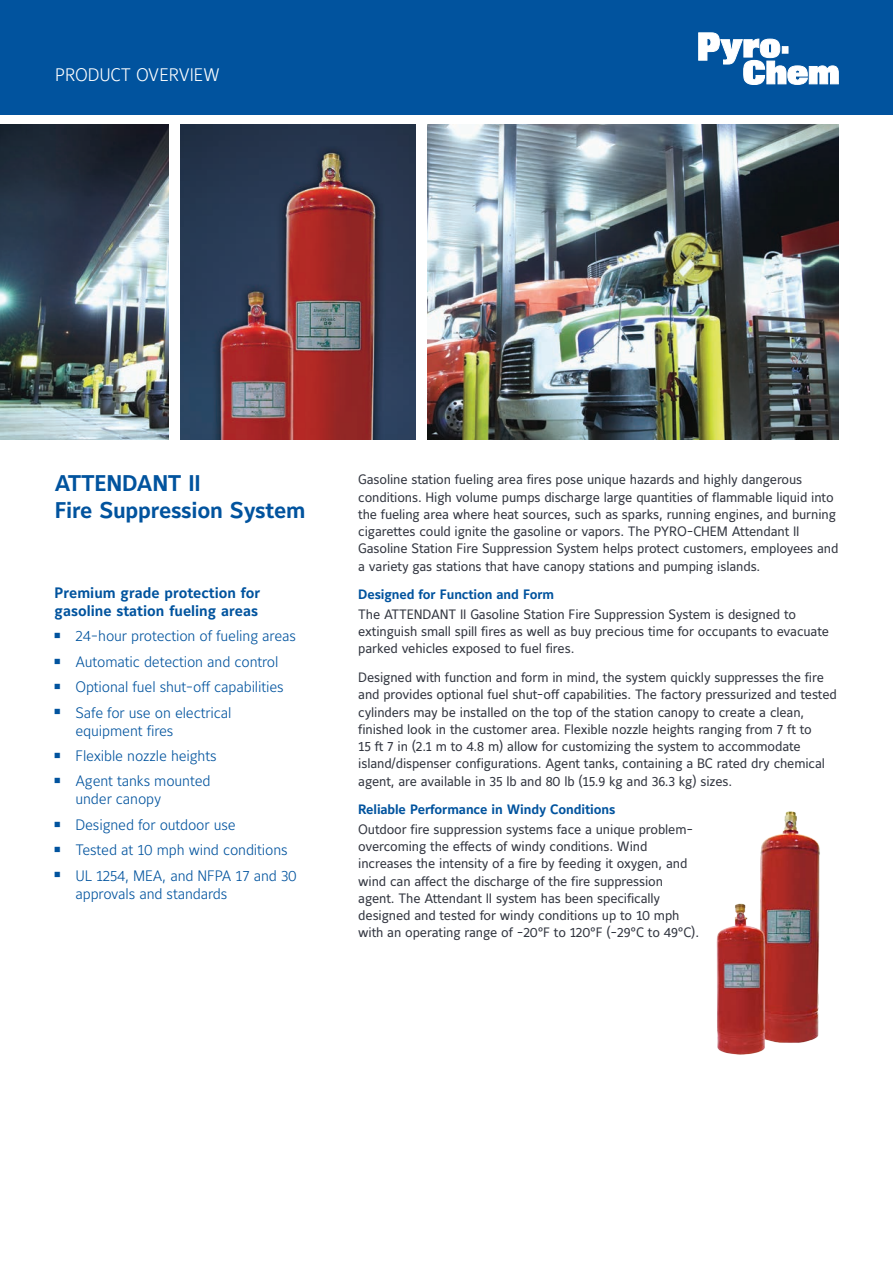
<style>
.page{position:relative;width:893px;height:1263px;background:#fff}
.page>*{position:absolute;margin:0;border:0;box-sizing:border-box;transform-origin:0 0}
.Main_title{font:700 22.5px/27px "Maurea Jci Lf ML";letter-spacing:-.01em;color:#01539e}
.Product_Overview_Hea{font:300 18px "Maurea Jci Lf ML";letter-spacing:-.01em;color:#fff}
.Callout_bullets{font:300 15px/18px "Maurea Jci Lf ML";letter-spacing:-.01em;color:#01539e}
.Callout_bullets-2{font:700 15px/18px "Maurea Jci Lf ML";color:#01539e}
.Body_copy{font:13.5px/17.2px "Maurea Jci Lf ML";letter-spacing:-.01em;color:#323640}
.Body_subhead{font:700 13.5px "Maurea Jci Lf ML";letter-spacing:-.01em;color:#01539e}
.s1{font-family:"Universal Newswith Comm Pi";font-weight:400;font-size:10.5px}
</style>
<div class="page">
<div style="left:0;top:0;width:893px;height:114px;background:#01539e"></div>
<img style="left:0;top:125px;width:168px;height:315px">
<img style="left:180px;top:125px;width:235px;height:315px">
<img style="left:428px;top:125px;width:411px;height:315px">
<img style="left:716px;top:811px;width:104px;height:244px">
<svg style="left:698px;top:33px;width:140px;height:52px"></svg>
<p class="Product_Overview_Hea" style="left:55px;top:64px;width:166px">PRODUCT OVERVIEW</p>
<p class="Main_title" style="left:55px;top:470px;width:252px">ATTENDANT II<br>Fire Suppression System</p>
<p class="Callout_bullets-2" style="left:55px;top:584px;width:207px">Premium grade protection for gasoline station fueling areas</p>
<p class="Callout_bullets" style="left:55px;top:627px;width:243px"><span class="s1">n</span> 24-hour protection of fueling areas</p>
<p class="Callout_bullets" style="left:55px;top:652px;width:225px"><span class="s1">n</span> Automatic detection and control</p>
<p class="Callout_bullets" style="left:55px;top:678px;width:231px"><span class="s1">n</span> Optional fuel shut-off capabilities</p>
<p class="Callout_bullets" style="left:76px;top:703px;width:157px;text-indent:-21px"><span class="s1">n</span> Safe for use on electrical equipment fires</p>
<p class="Callout_bullets" style="left:55px;top:746px;width:164px"><span class="s1">n</span> Flexible nozzle heights</p>
<p class="Callout_bullets" style="left:76px;top:772px;width:137px;text-indent:-21px"><span class="s1">n</span> Agent tanks mounted under canopy</p>
<p class="Callout_bullets" style="left:55px;top:815px;width:183px"><span class="s1">n</span> Designed for outdoor use</p>
<p class="Callout_bullets" style="left:55px;top:841px;width:235px"><span class="s1">n</span> Tested at 10 mph wind conditions</p>
<p class="Callout_bullets" style="left:76px;top:866px;width:223px;text-indent:-21px"><sup>n</sup> UL 1254, MEA, and NFPA 17 and 30 approvals and standards</p>
<p class="Body_copy" style="left:358px;top:471px;width:482px">Gasoline station fueling area fires pose unique hazards and highly dangerous conditions. High volume pumps discharge large quantities of flammable liquid into the fueling area where heat sources, such as sparks, running engines, and burning cigarettes could ignite the gasoline or vapors. The PYRO-CHEM Attendant II Gasoline Station Fire Suppression System helps protect customers, employees and a variety gas stations that have canopy stations and pumping islands.</p>
<p class="Body_subhead" style="left:358px;top:586px;width:197px">Designed for Function and Form</p>
<p class="Body_copy" style="left:358px;top:605px;width:472px">The ATTENDANT II Gasoline Station Fire Suppression System is designed to extinguish small spill fires as well as buy precious time for occupants to evacuate parked vehicles exposed to fuel fires.</p>
<p class="Body_copy" style="left:358px;top:669px;width:480px">Designed with function and form in mind, the system quickly suppresses the fire and provides optional fuel shut-off capabilities. The factory pressurized and tested cylinders may be installed on the top of the station canopy to create a clean, finished look in the customer area. Flexible nozzle heights ranging from 7 ft to<br>15 ft 7 in (2.1 m to 4.8 m) allow for customizing the system to accommodate island/dispenser configurations. Agent tanks, containing a BC rated dry chemical agent, are available in 35 lb and 80 lb (15.9 kg and 36.3 kg) sizes.</p>
<p class="Body_subhead" style="left:358px;top:801px;width:259px">Reliable Performance in Windy Conditions</p>
<p class="Body_copy" style="left:358px;top:820px;width:342px">Outdoor fire suppression systems face a unique problem&shy;overcoming the effects of windy conditions. Wind increases the intensity of a fire by feeding it oxygen, and wind can affect the discharge of the fire suppression agent. The Attendant II system has been specifically designed and tested for windy conditions up to 10 mph with an operating range of -20°F to 120°F (-29°C to 49°C).</p>
</div>
